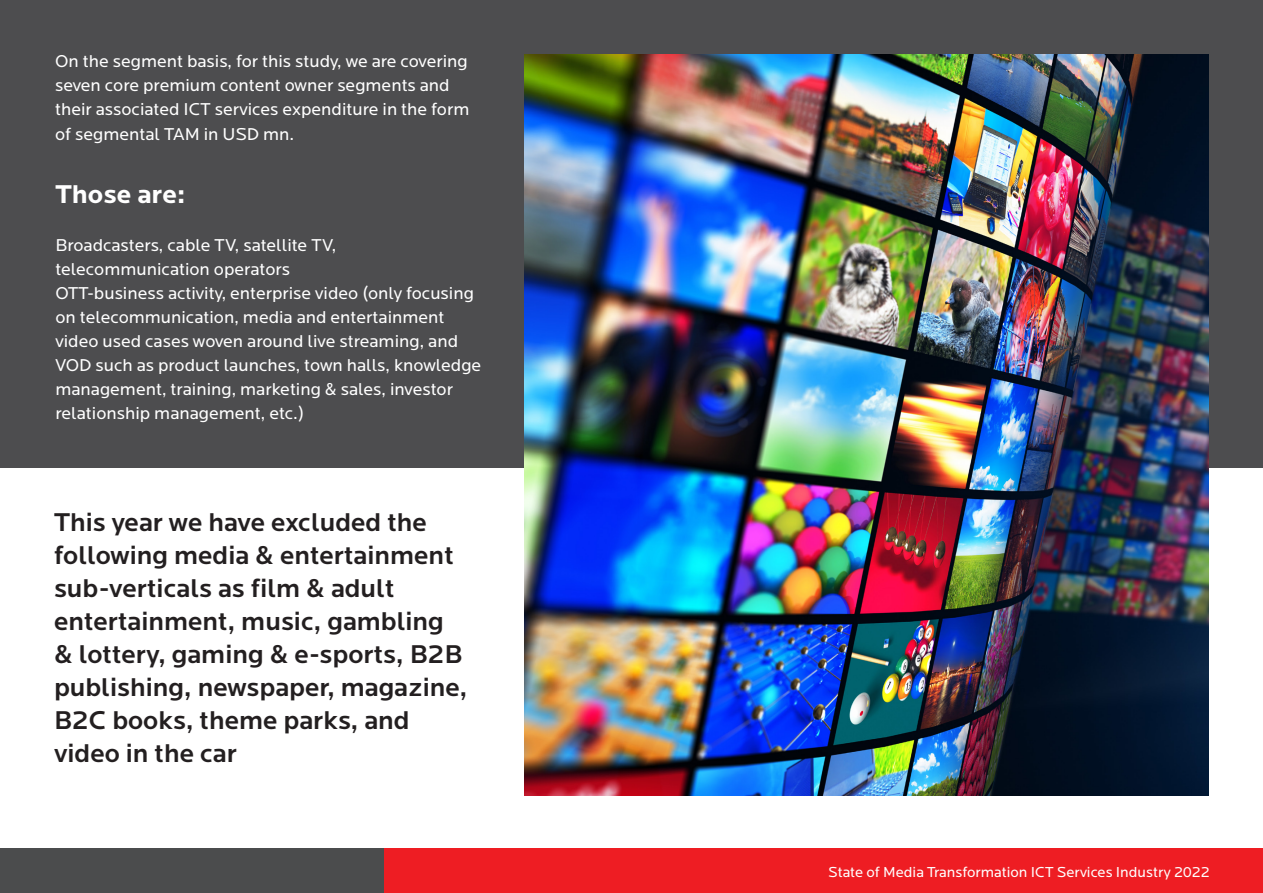
<style>
.page{position:relative;width:1263px;height:893px;background:#fff}
.page>*{position:absolute;margin:0;border:0;box-sizing:border-box;transform-origin:0 0}
.t1{font:500 26.7px/33px "Locator";color:#231f20}
.t2{font:700 26.7px "Locator";color:#fff}
.t3{font:17.85px/24px "Locator";color:#fff}
.t4{font:15px "Locator";color:#fff}
</style>
<div class="page">
<div style="left:0;top:0;width:1263px;height:468px;background:#4d4d4f"></div>
<div style="left:383px;top:848px;width:880px;height:45px;background:#ee1d23"></div>
<div style="left:0;top:848px;width:383px;height:45px;background:#4b4c4d"></div>
<img style="left:524px;top:54px;width:685px;height:741px">
<p class="t3" style="left:55px;top:50px;width:416px">On the segment basis, for this study, we are covering seven core premium content owner segments and their associated ICT services expenditure in the form of segmental TAM in USD mn.</p>
<h1 class="t2" style="left:55px;top:179px;width:131px">Those are:</h1>
<p class="t3" style="left:55px;top:234px;width:427px">Broadcasters, cable TV, satellite TV, telecommunication operators<br>OTT-business activity, enterprise video (only focusing on telecommunication, media and entertainment video used cases woven around live streaming, and VOD such as product launches, town halls, knowledge management, training, marketing &amp; sales, investor relationship management, etc.)</p>
<p class="t1" style="left:54px;top:506px;width:415px">This year we have excluded the following media &amp; entertainment sub-verticals as film &amp; adult entertainment, music, gambling &amp; lottery, gaming &amp; e-sports, B2B publishing, newspaper, magazine,<br>B2C books, theme parks, and video in the car</p>
<p class="t4" style="left:828px;top:864px;width:383px">State of Media Transformation ICT Services Industry 2022</p>
</div>
